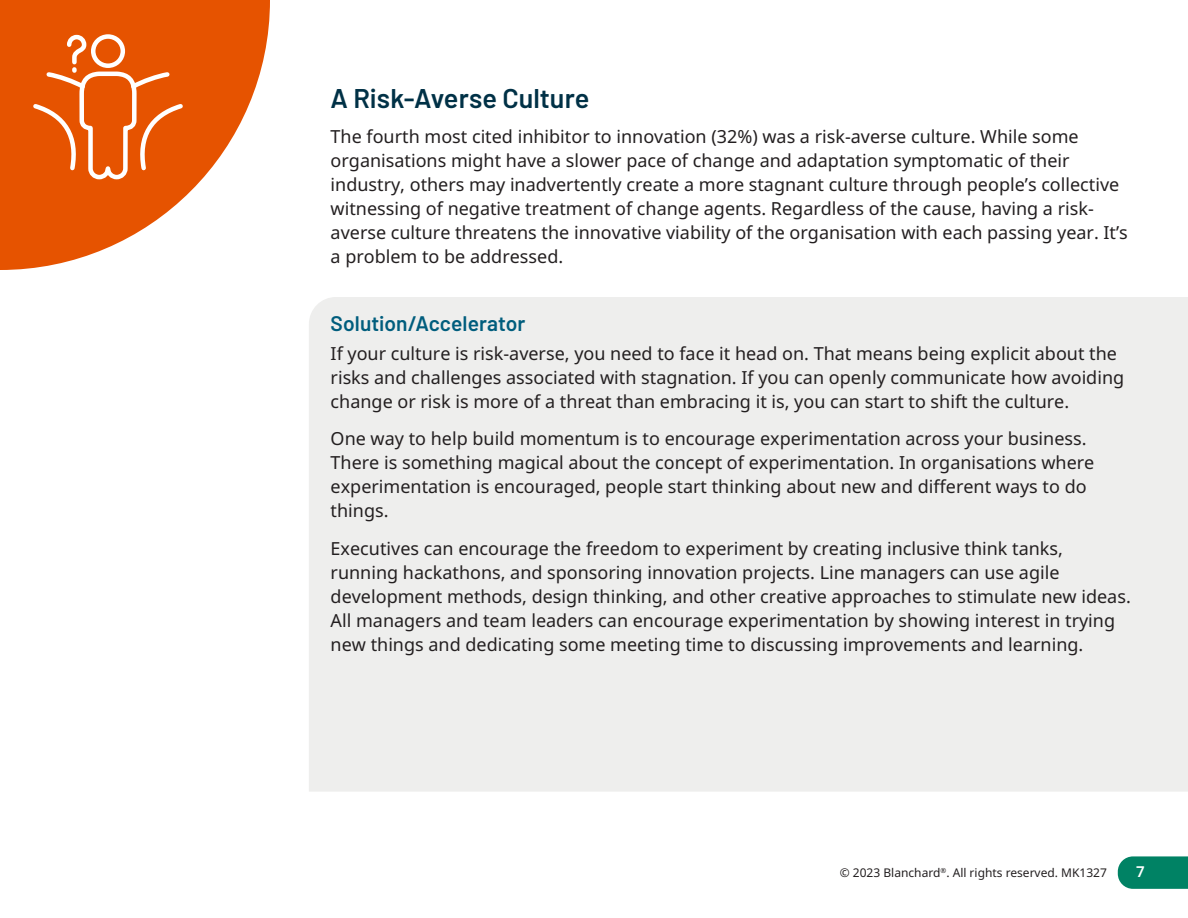
<style>
.page{position:relative;width:1188px;height:918px;background:#fff}
.page>*{position:absolute;margin:0;border:0;box-sizing:border-box;transform-origin:0 0}
.Body_Regular{font:600 27px "Barlow";color:#003146}
.Body_Regular-2{font:600 21px "Barlow";letter-spacing:.005em;color:#005d7d}
.Body_Regular-3{font:18px/24px "Noto Sans";color:#231f20}
.t1{font:600 15px "Noto Sans";color:#fff}
.t2{font:12px "Noto Sans";color:#231f20}
</style>
<div class="page">
<svg style="left:1118px;top:856px;width:70px;height:33px;background:#0e896d"></svg>
<div style="left:309px;top:297px;width:879px;height:495px;background:#eeeeed"></div>
<svg style="left:0;top:0;width:270px;height:270px;fill:#e65300"></svg>
<svg style="left:30px;top:32px;width:156px;height:150px;background:#e96921"></svg>
<p class="Body_Regular" style="left:331px;top:78px;width:260px">A Risk-Averse Culture</p>
<p class="Body_Regular-3" style="left:331px;top:125px;width:799px">The fourth most cited inhibitor to innovation (32%) was a risk-averse culture. While some organisations might have a slower pace of change and adaptation symptomatic of their industry, others may inadvertently create a more stagnant culture through people’s collective witnessing of negative treatment of change agents. Regardless of the cause, having a risk&shy;averse culture threatens the innovative viability of the organisation with each passing year. It’s a problem to be addressed.</p>
<p class="Body_Regular-2" style="left:331px;top:308px;width:196px">Solution/Accelerator</p>
<p class="Body_Regular-3" style="left:331px;top:341px;width:795px">If your culture is risk-averse, you need to face it head on. That means being explicit about the risks and challenges associated with stagnation. If you can openly communicate how avoiding change or risk is more of a threat than embracing it is, you can start to shift the culture.</p>
<p class="Body_Regular-3" style="left:331px;top:427px;width:765px">One way to help build momentum is to encourage experimentation across your business.<br>There is something magical about the concept of experimentation. In organisations where experimentation is encouraged, people start thinking about new and different ways to do things.</p>
<p class="Body_Regular-3" style="left:331px;top:536px;width:802px">Executives can encourage the freedom to experiment by creating inclusive think tanks, running hackathons, and sponsoring innovation projects. Line managers can use agile development methods, design thinking, and other creative approaches to stimulate new ideas.<br>All managers and team leaders can encourage experimentation by showing interest in trying new things and dedicating some meeting time to discussing improvements and learning.</p>
<p class="t2" style="left:840px;top:866px;width:269px">© 2023 Blanchard<sup>®</sup>. All rights reserved. MK1327</p>
<p class="t1" style="left:1136px;top:863px;width:10px">7</p>
</div>
